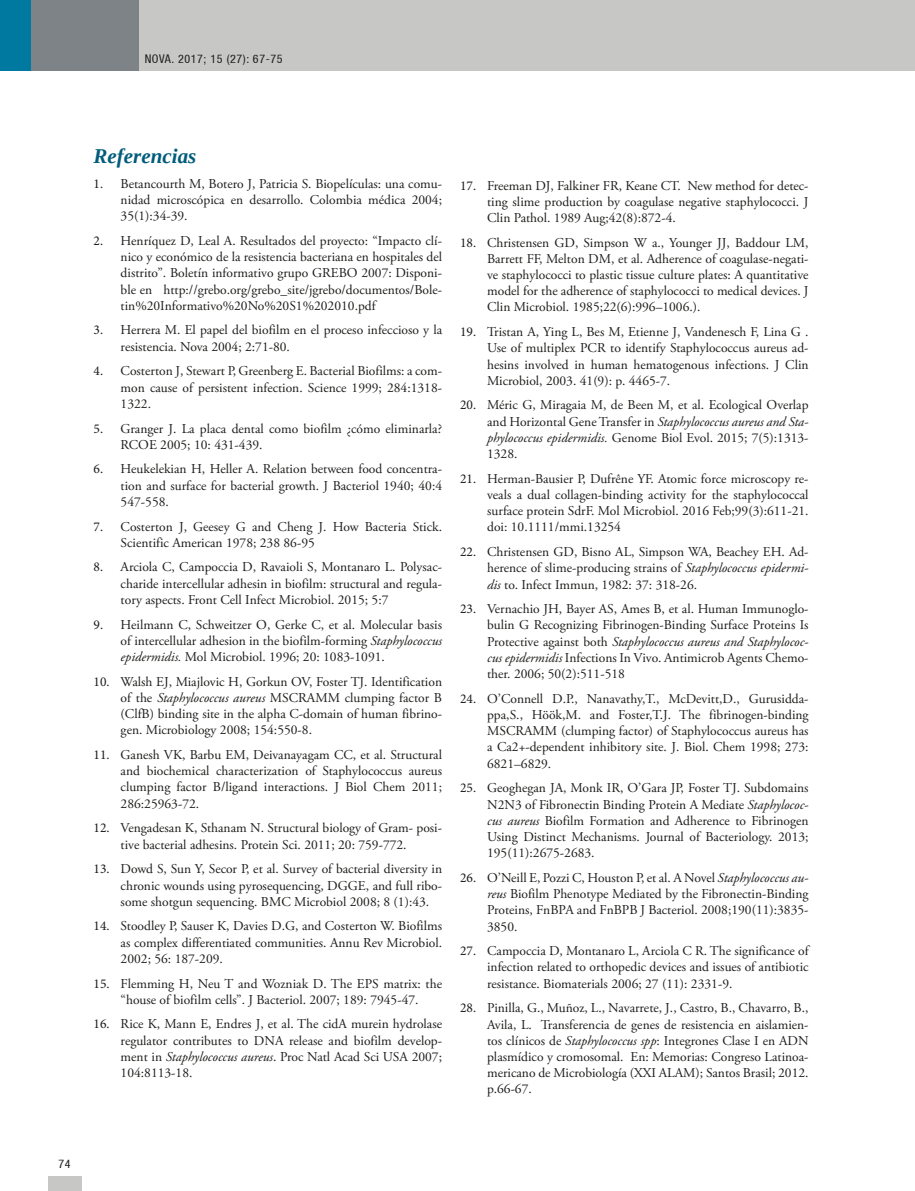
<style>
.page{position:relative;width:915px;height:1191px;background:#fff}
.page>*{position:absolute;margin:0;border:0;box-sizing:border-box;transform-origin:0 0}
.t1{font:italic 700 21px "Liberation Serif";color:#005c7b}
.t2{font:13.5px/16.2px "Adobe Garamond Pro";color:#1d1d1b;text-align:justify}
.t3{font:condensed 12px "Helvetica 57";letter-spacing:.05em;color:#1d1d1b}
.s1{font-family:"Minion Pro"}
.s2{font-style:italic}
</style>
<div class="page">
<div style="left:0;top:0;width:914px;height:71px;background:#c7c7c6"></div>
<div style="left:0;top:0;width:138px;height:71px;background:#7d8386"></div>
<div style="left:0;top:0;width:31px;height:71px;background:#0079a1"></div>
<div style="left:48px;top:1175px;width:33px;height:16px;background:#c7c7c6"></div>
<p class="t3" style="left:145px;top:52px;width:139px">NOVA. 2017; 15 (27): 67-75</p>
<p class="t1" style="left:94px;top:142px;width:104px">Referencias</p>
<p class="t2" style="left:121px;top:176px;width:323px;text-indent:-27px"><span class="s1">1.</span> Betancourth M, Botero J, Patricia S. Biopelículas: una comu&shy;nidad microscópica en desarrollo. Colombia médica 2004; 35(1):34-39.</p>
<p class="t2" style="left:121px;top:233px;width:323px;text-indent:-27px"><span class="s1">2.</span> Henríquez D, Leal A. Resultados del proyecto: “Impacto clí&shy;nico y económico de la resistencia bacteriana en hospitales del distrito”. Boletín informativo grupo GREBO 2007: Disponi&shy;ble en http://grebo.org/grebo_site/jgrebo/documentos/Bole&shy;tin%20Informativo%20No%20S1%202010.pdf</p>
<p class="t2" style="left:121px;top:322px;width:323px;text-indent:-27px"><span class="s1">3.</span> Herrera M. El papel del biofilm en el proceso infeccioso y la resistencia. Nova 2004; 2:71-80.</p>
<p class="t2" style="left:121px;top:363px;width:323px;text-indent:-27px"><span class="s1">4.</span> Costerton J, Stewart P, Greenberg E. Bacterial Biofilms: a com&shy;mon cause of persistent infection. Science 1999; 284:1318- 1322.</p>
<p class="t2" style="left:121px;top:420px;width:323px;text-indent:-27px"><span class="s1">5.</span> Granger J. La placa dental como biofilm ¿cómo eliminarla?<br>RCOE 2005; 10: 431-439.</p>
<p class="t2" style="left:121px;top:461px;width:323px;text-indent:-27px"><span class="s1">6.</span> Heukelekian H, Heller A. Relation between food concentra&shy;tion and surface for bacterial growth. J Bacteriol 1940; 40:4<br>547-558.</p>
<p class="t2" style="left:121px;top:518px;width:323px;text-indent:-27px"><span class="s1">7.</span> Costerton J, Geesey G and Cheng J. How Bacteria Stick.<br>Scientific American 1978; 238 86-95</p>
<p class="t2" style="left:121px;top:559px;width:323px;text-indent:-27px"><span class="s1">8.</span> Arciola C, Campoccia D, Ravaioli S, Montanaro L. Polysac&shy;charide intercellular adhesin in biofilm: structural and regula&shy;tory aspects. Front Cell Infect Microbiol. 2015; 5:7</p>
<p class="t2" style="left:121px;top:616px;width:323px;text-indent:-27px"><span class="s1">9.</span> Heilmann C, Schweitzer O, Gerke C, et al. Molecular basis of intercellular adhesion in the biofilm-forming <span class="s2">Staphylococcus epidermidis.</span> Mol Microbiol. 1996; 20: 1083-1091.</p>
<p class="t2" style="left:121px;top:674px;width:323px;text-indent:-27px"><span class="s1">10.</span> Walsh EJ, Miajlovic H, Gorkun OV, Foster TJ. Identification of the <span class="s2">Staphylococcus aureus</span> MSCRAMM clumping factor B (ClfB) binding site in the alpha C-domain of human fibrino&shy;gen. Microbiology 2008; 154:550-8.</p>
<p class="t2" style="left:121px;top:747px;width:323px;text-indent:-27px"><span class="s1">11.</span> Ganesh VK, Barbu EM, Deivanayagam CC, et al. Structural and biochemical characterization of Staphylococcus aureus clumping factor B/ligand interactions. J Biol Chem 2011; 286:25963-72.</p>
<p class="t2" style="left:121px;top:820px;width:323px;text-indent:-27px"><span class="s1">12.</span> Vengadesan K, Sthanam N. Structural biology of Gram- posi&shy;tive bacterial adhesins. Protein Sci. 2011; 20: 759-772.</p>
<p class="t2" style="left:121px;top:861px;width:323px;text-indent:-27px"><span class="s1">13.</span> Dowd S, Sun Y, Secor P, et al. Survey of bacterial diversity in chronic wounds using pyrosequencing, DGGE, and full ribo&shy;some shotgun sequencing. BMC Microbiol 2008; 8 (1):43.</p>
<p class="t2" style="left:121px;top:918px;width:323px;text-indent:-27px"><span class="s1">14.</span> Stoodley P, Sauser K, Davies D.G, and Costerton W. Biofilms as complex differentiated communities. Annu Rev Microbiol.<br>2002; 56: 187-209.</p>
<p class="t2" style="left:94px;top:975px;width:350px;text-align:center"><span class="s1">15.</span> Flemming H, Neu T and Wozniak D. The EPS matrix: the “house of biofilm cells”. J Bacteriol. 2007; 189: 7945-47.</p>
<p class="t2" style="left:121px;top:1016px;width:323px;text-indent:-27px"><span class="s1">16.</span> Rice K, Mann E, Endres J, et al. The cidA murein hydrolase regulator contributes to DNA release and biofilm develop&shy;ment in <span class="s2">Staphylococcus aureus</span>. Proc Natl Acad Sci USA 2007; 104:8113-18.</p>
<p class="t2" style="left:487px;top:178px;width:323px;text-indent:-27px"><span class="s1">17.</span> Freeman DJ, Falkiner FR, Keane CT. New method for detec&shy;ting slime production by coagulase negative staphylococci. J Clin Pathol. 1989 Aug;42(8):872-4.</p>
<p class="t2" style="left:487px;top:235px;width:323px;text-indent:-27px"><span class="s1">18.</span> Christensen GD, Simpson W a., Younger JJ, Baddour LM, Barrett FF, Melton DM, et al. Adherence of coagulase-negati&shy;ve staphylococci to plastic tissue culture plates: A quantitative model for the adherence of staphylococci to medical devices. J Clin Microbiol. 1985;22(6):996–1006.).</p>
<p class="t2" style="left:487px;top:324px;width:323px;text-indent:-27px"><span class="s1">19.</span> Tristan A, Ying L, Bes M, Etienne J, Vandenesch F, Lina G .<br>Use of multiplex PCR to identify Staphylococcus aureus ad&shy;hesins involved in human hematogenous infections. J Clin Microbiol, 2003. 41(9): p. 4465-7.</p>
<p class="t2" style="left:487px;top:397px;width:323px;text-indent:-27px"><span class="s1">20.</span> Méric G, Miragaia M, de Been M, et al. Ecological Overlap and Horizontal Gene Transfer in <span class="s2">Staphylococcus aureus and Sta&shy;phylococcus epidermidis.</span> Genome Biol Evol. 2015; 7(5):1313- 1328.</p>
<p class="t2" style="left:487px;top:471px;width:323px;text-indent:-27px"><span class="s1">21.</span> Herman-Bausier P, Dufrêne YF. Atomic force microscopy re&shy;veals a dual collagen-binding activity for the staphylococcal surface protein SdrF. Mol Microbiol. 2016 Feb;99(3):611-21. doi: 10.1111/mmi.13254</p>
<p class="t2" style="left:487px;top:544px;width:323px;text-indent:-27px"><span class="s1">22.</span> Christensen GD, Bisno AL, Simpson WA, Beachey EH. Ad&shy;herence of slime-producing strains of <span class="s2">Staphylococcus epidermi&shy;dis</span> to. Infect Immun, 1982: 37: 318-26.</p>
<p class="t2" style="left:487px;top:601px;width:323px;text-indent:-27px"><span class="s1">23.</span> Vernachio JH, Bayer AS, Ames B, et al. Human Immunoglo&shy;bulin G Recognizing Fibrinogen-Binding Surface Proteins Is Protective against both <span class="s2">Staphylococcus aureus and Staphylococ&shy;cus epidermidis</span> Infections In Vivo. Antimicrob Agents Chemo&shy;ther. 2006; 50(2):511-518</p>
<p class="t2" style="left:487px;top:691px;width:323px;text-indent:-27px"><span class="s1">24.</span> O’Connell D.P., Nanavathy,T., McDevitt,D., Gurusidda&shy;ppa,S., Höök,M. and Foster,T.J. The fibrinogen-binding MSCRAMM (clumping factor) of Staphylococcus aureus has a Ca2+-dependent inhibitory site. J. Biol. Chem 1998; 273:<br>6821–6829.</p>
<p class="t2" style="left:487px;top:780px;width:323px;text-indent:-27px"><span class="s1">25.</span> Geoghegan JA, Monk IR, O’Gara JP, Foster TJ. Subdomains N2N3 of Fibronectin Binding Protein A Mediate <span class="s2">Staphylococ&shy;cus aureus</span> Biofilm Formation and Adherence to Fibrinogen Using Distinct Mechanisms. Journal of Bacteriology. 2013; 195(11):2675-2683.</p>
<p class="t2" style="left:487px;top:870px;width:323px;text-indent:-27px"><span class="s1">26.</span> O’Neill E, Pozzi C, Houston P, et al. A Novel <span class="s2">Staphylococcus au&shy;reus</span> Biofilm Phenotype Mediated by the Fibronectin-Binding Proteins, FnBPA and FnBPB J Bacteriol. 2008;190(11):3835- 3850.</p>
<p class="t2" style="left:487px;top:943px;width:323px;text-indent:-27px"><span class="s1">27.</span> Campoccia D, Montanaro L, Arciola C R. The significance of infection related to orthopedic devices and issues of antibiotic resistance. Biomaterials 2006; 27 (11): 2331-9.</p>
<p class="t2" style="left:487px;top:1000px;width:323px;text-indent:-27px"><span class="s1">28.</span> Pinilla, G., Muñoz, L., Navarrete, J., Castro, B., Chavarro, B., Avila, L. Transferencia de genes de resistencia en aislamien&shy;tos clínicos de <span class="s2">Staphylococcus spp</span>: Integrones Clase I en ADN plasmídico y cromosomal. En: Memorias: Congreso Latinoa&shy;mericano de Microbiología (XXI ALAM); Santos Brasil; 2012. p.66-67.</p>
<p class="t3" style="left:59px;top:1156px;width:14px">74</p>
</div>
